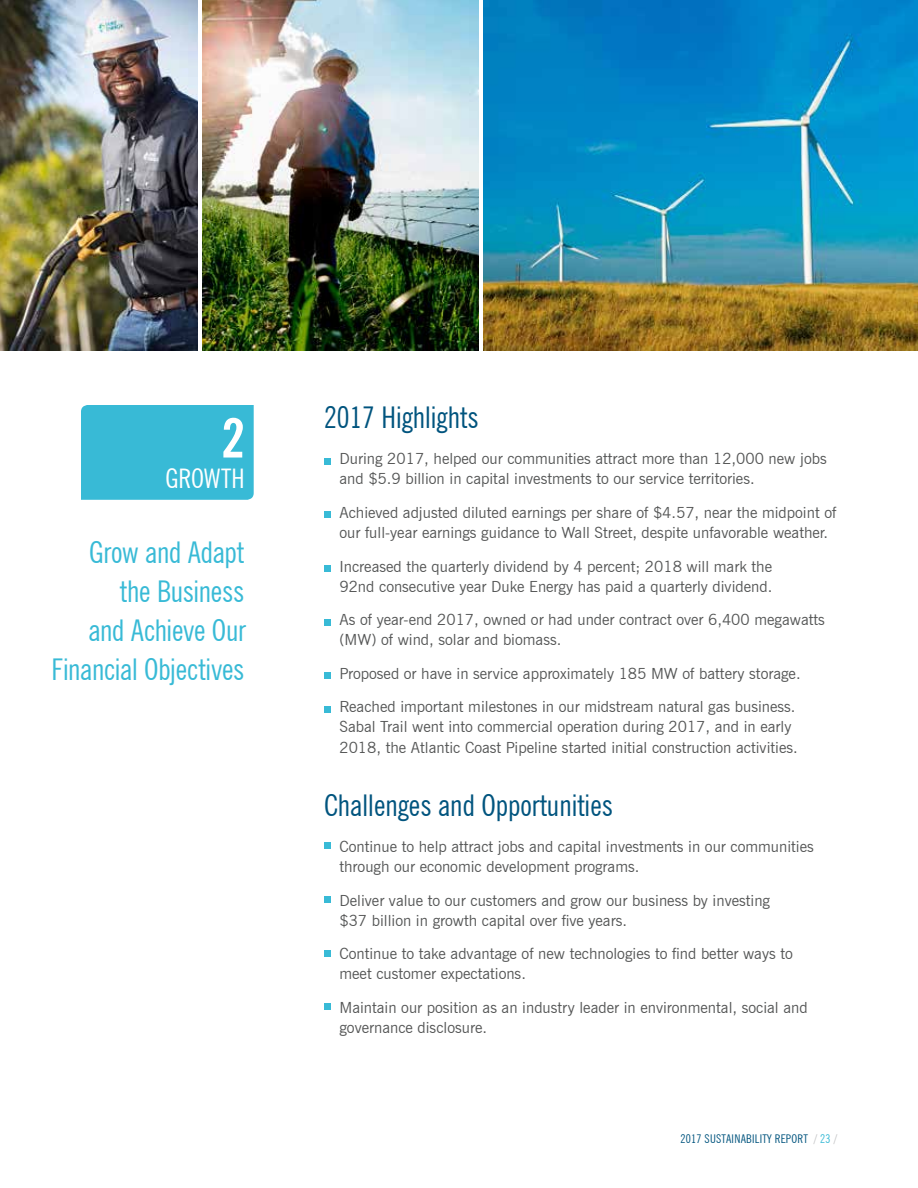
<style>
.page{position:relative;width:918px;height:1188px;background:#fff}
.page>*{position:absolute;margin:0;border:0;box-sizing:border-box;transform-origin:0 0}
.t1{font:700 condensed 54px "News Gothic BT";color:#fff}
.t2{font:condensed 30px/39px "News Gothic BT";letter-spacing:-.01em;color:#38bad6;text-align:right}
.t3{font:condensed 30px "News Gothic BT";color:#00547e}
.t4{font:condensed 27px "News Gothic BT";letter-spacing:-.005em;color:#fff}
.t5{font:15.3px/20.1px "News Gothic BT";color:#545555}
.t6{font:condensed 12px "News Gothic BT";letter-spacing:.02em;color:#00547e}
.s1{color:#c0c1c2}
.s2{color:#38bad6}
</style>
<div class="page">
<svg style="left:324px;top:458px;width:6px;height:6px"></svg>
<svg style="left:324px;top:512px;width:6px;height:6px"></svg>
<div style="left:324px;top:565px;width:6px;height:7px;background:#38bad6"></div>
<svg style="left:324px;top:619px;width:6px;height:6px"></svg>
<svg style="left:324px;top:673px;width:6px;height:6px"></svg>
<svg style="left:324px;top:706px;width:6px;height:6px"></svg>
<svg style="left:324px;top:843px;width:6px;height:6px"></svg>
<svg style="left:324px;top:897px;width:6px;height:6px"></svg>
<svg style="left:324px;top:950px;width:6px;height:6px"></svg>
<svg style="left:324px;top:1004px;width:6px;height:6px"></svg>
<div style="left:81px;top:405px;width:173px;height:95px;background:#38bad6"></div>
<img style="left:202px;top:0;width:276px;height:351px">
<img style="left:0;top:0;width:197px;height:351px">
<img style="left:483px;top:0;width:435px;height:351px">
<h1 class="t1" style="left:221px;top:405px;width:25px">2</h1>
<h3 class="t4" style="left:166px;top:462px;width:81px">GROWTH</h3>
<h2 class="t2" style="left:52px;top:532px;width:196px">Grow and Adapt<br>the Business<br>and Achieve Our<br>Financial Objectives</h2>
<h2 class="t3" style="left:324px;top:399px;width:156px">2017 Highlights</h2>
<p class="t5" style="left:339px;top:449px;width:489px">During 2017, helped our communities attract more than 12,000 new jobs and $5.9 billion in capital investments to our service territories.</p>
<p class="t5" style="left:339px;top:502px;width:498px">Achieved adjusted diluted earnings per share of $4.57, near the midpoint of our full-year earnings guidance to Wall Street, despite unfavorable weather.</p>
<p class="t5" style="left:339px;top:556px;width:434px">Increased the quarterly dividend by 4 percent; 2018 will mark the<br>92nd consecutive year Duke Energy has paid a quarterly dividend.</p>
<p class="t5" style="left:339px;top:610px;width:487px">As of year-end 2017, owned or had under contract over 6,400 megawatts (MW) of wind, solar and biomass.</p>
<p class="t5" style="left:339px;top:657px;width:463px;line-height:33.6px">Proposed or have in service approximately 185 MW of battery storage.<br>Reached important milestones in our midstream natural gas business.</p>
<p class="t5" style="left:339px;top:717px;width:460px">Sabal Trail went into commercial operation during 2017, and in early<br>2018, the Atlantic Coast Pipeline started initial construction activities.</p>
<h2 class="t3" style="left:324px;top:787px;width:291px">Challenges and Opportunities</h2>
<p class="t5" style="left:339px;top:837px;width:476px">Continue to help attract jobs and capital investments in our communities through our economic development programs.</p>
<p class="t5" style="left:339px;top:890px;width:432px">Deliver value to our customers and grow our business by investing $37 billion in growth capital over five years.</p>
<p class="t5" style="left:339px;top:944px;width:455px">Continue to take advantage of new technologies to find better ways to meet customer expectations.</p>
<p class="t5" style="left:339px;top:997px;width:470px">Maintain our position as an industry leader in environmental, social and governance disclosure.</p>
<p class="t6" style="left:680px;top:1132px;width:158px">2017 SUSTAINABILITY REPORT <span class="s1">/</span> <span class="s2">23</span> <span class="s1">/</span></p>
</div>
